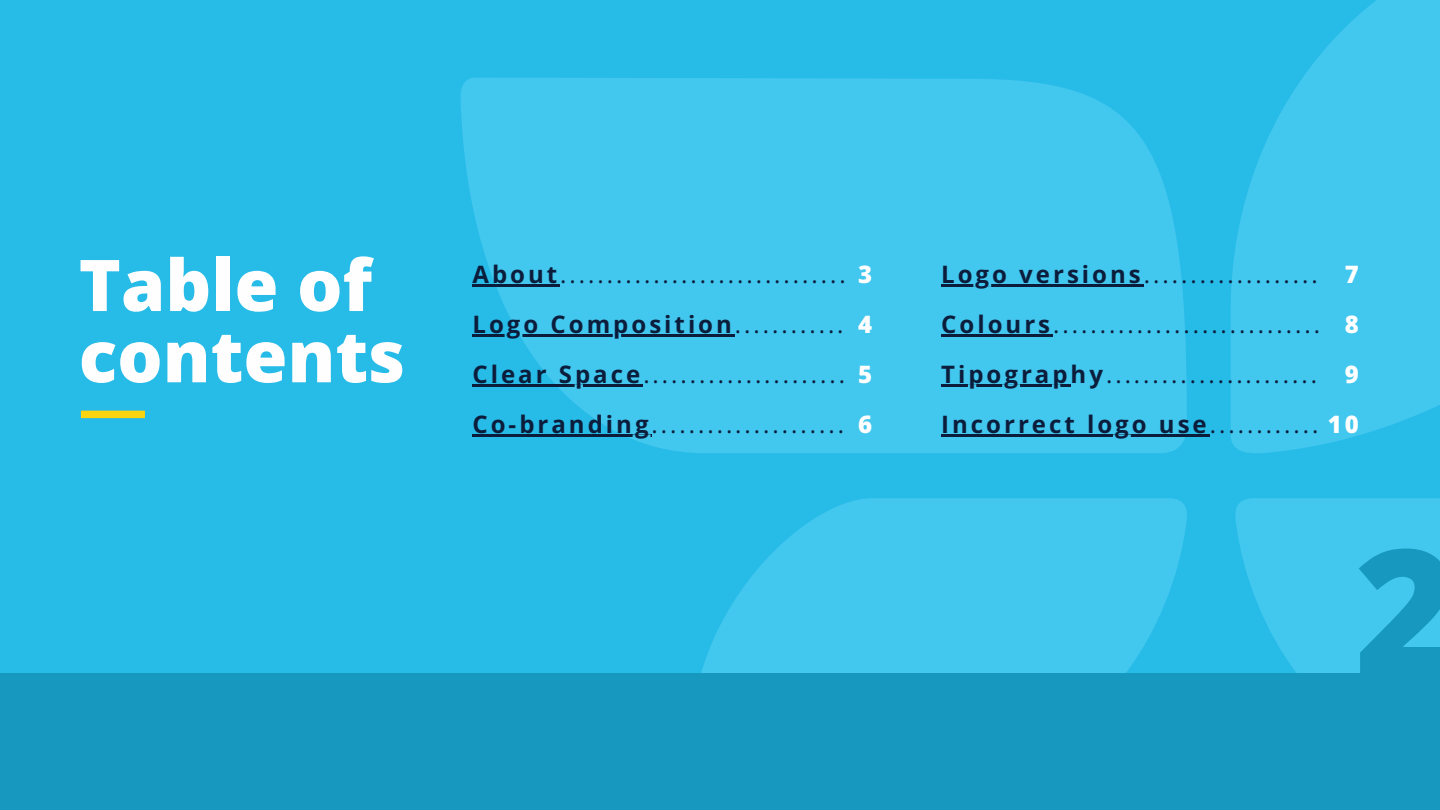
<style>
.page{position:relative;width:1440px;height:810px;background:#27bbe8}
.page>*{position:absolute;margin:0;border:0;box-sizing:border-box;transform-origin:0 0}
.t1{font:800 174.3px "Open Sans";color:#1698bf}
.t2{font:800 71.4px/71.2px "Open Sans";color:#fefefe}
.t3{font:24px "Open Sans";color:#0c1d3b}
.t4{font:700 24px "Open Sans";letter-spacing:.125em;color:#0c1d3b}
.t5{font:800 24px/50.2px "Open Sans";color:#fff;text-align:justify}
.s1{font-weight:700}
.s2{font-weight:400}
.s3{font-weight:800;color:#fff}
</style>
<div class="page">
<svg style="left:461px;top:78px;width:729px;height:375px;background:#3fc5ed"></svg>
<svg style="left:1231px;top:0;width:209px;height:453px;fill:#42c7ef"></svg>
<svg style="left:1235px;top:498px;width:205px;height:175px;background:#3fc5ee"></svg>
<svg style="left:701px;top:498px;width:486px;height:175px;fill:#42c7ef"></svg>
<div style="left:81px;top:411px;width:64px;height:7px;background:#fad50f"></div>
<div style="left:0;top:673px;width:1440px;height:137px;background:#1698bf"></div>
<hr style="left:472px;top:284px;width:88px;height:2px;background:#0c1d3b">
<hr style="left:472px;top:334px;width:263px;height:3px;background:#0c1d3b">
<hr style="left:472px;top:385px;width:171px;height:2px;background:#0c1d3b">
<hr style="left:472px;top:435px;width:180px;height:2px;background:#0c1d3b">
<hr style="left:941px;top:284px;width:203px;height:2px;background:#0c1d3b">
<hr style="left:941px;top:334px;width:47px;height:3px;background:#0c1d3b">
<hr style="left:988px;top:334px;width:65px;height:3px;background:#0c1d3b">
<hr style="left:941px;top:385px;width:130px;height:2px;background:#0c1d3b">
<hr style="left:941px;top:435px;width:269px;height:2px;background:#0c1d3b">
<p class="t2" style="left:79px;top:248px;width:328px">Table of contents</p>
<p class="t3" style="left:472px;top:257px;width:375px"><span class="s1">About</span>...............................</p>
<p class="t4" style="left:472px;top:307px;width:373px">Logo Composition<span class="s2">............</span></p>
<p class="t3" style="left:472px;top:357px;width:374px"><span class="s1">Clear Space</span>......................</p>
<p class="t3" style="left:472px;top:408px;width:373px"><span class="s1">Co-branding</span>.....................</p>
<h2 class="t5" style="left:858px;top:248px;width:16px">3<br>4<br>5</h2>
<p class="t5" style="left:858px;top:399px;width:16px">6</p>
<p class="t3" style="left:941px;top:257px;width:378px"><span class="s1">Logo versions</span>...................</p>
<p class="t3" style="left:941px;top:307px;width:380px"><span class="s1">Colours</span>.............................</p>
<h2 class="t3" style="left:941px;top:357px;width:377px"><span class="s1">Tipography</span>.......................</h2>
<p class="t5" style="left:1345px;top:248px;width:16px">7<br>8<br>9</p>
<p class="t4" style="left:941px;top:408px;width:419px">Incorrect logo use<span class="s2">............</span> <span class="s3">10</span></p>
<p class="t1" style="left:1355px;top:489px;width:103px">2</p>
</div>
